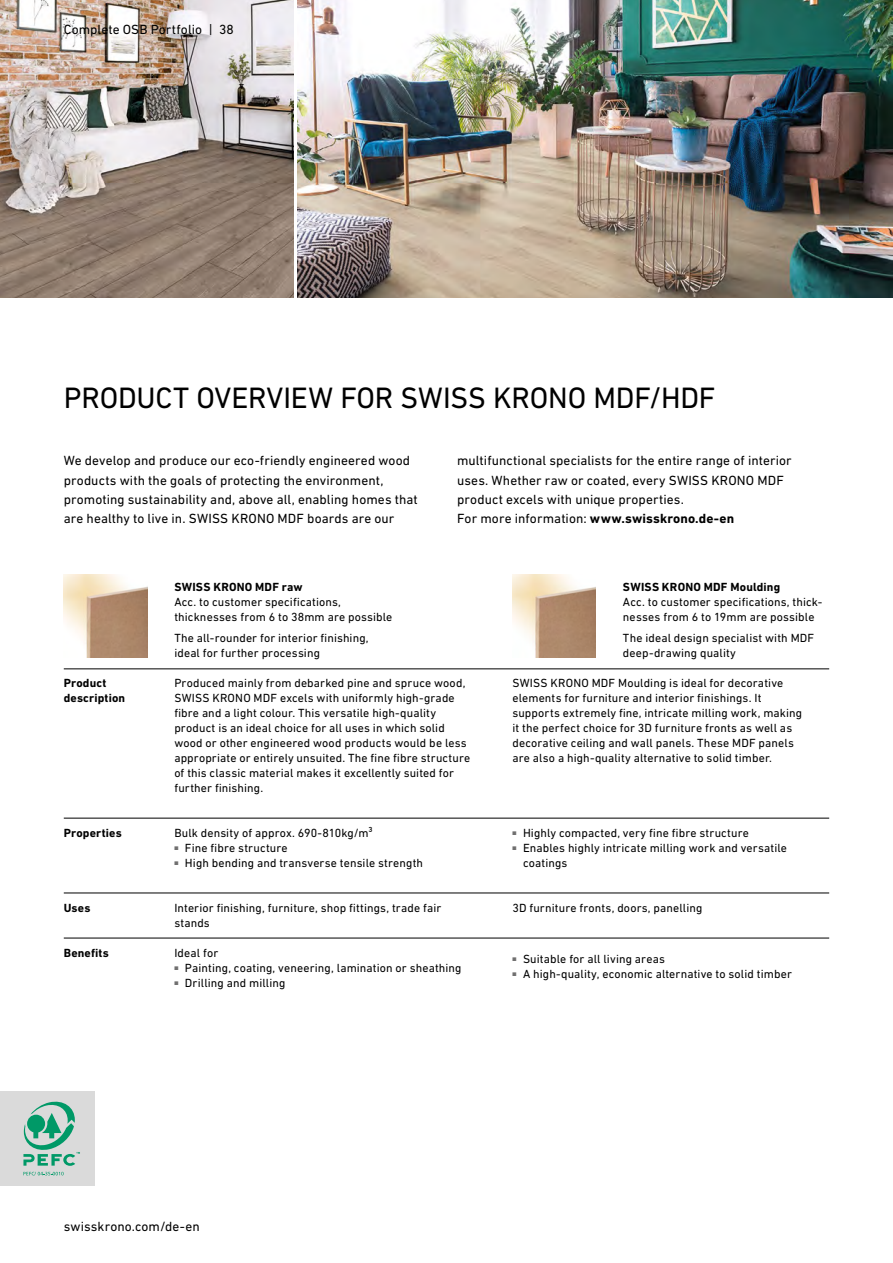
<style>
.page{position:relative;width:893px;height:1263px;background:#fff}
.page>*{position:absolute;margin:0;border:0;box-sizing:border-box;transform-origin:0 0}
.t1{font:30px "DIN Next LT Pro";letter-spacing:-.005em;color:#000}
.t2{font:13.5px/19.2px "DIN Next LT Pro";letter-spacing:.005em;color:#000}
.t3{font:12px/15px "DIN Next LT Pro";letter-spacing:.01em;color:#000}
.t4{font:700 12px/15px "DIN Next LT Pro";letter-spacing:.015em;color:#000}
.s1{font-weight:700}
</style>
<div class="page">
<img style="left:298px;top:0;width:595px;height:298px">
<img style="left:0;top:0;width:293px;height:298px">
<hr style="left:64px;top:668px;width:765px;height:1px;background:#000">
<hr style="left:64px;top:818px;width:765px;height:1px;background:#000">
<hr style="left:64px;top:892px;width:765px;height:1px;background:#000">
<hr style="left:64px;top:938px;width:765px;height:1px;background:#000">
<img style="left:64px;top:574px;width:83px;height:83px">
<img style="left:512px;top:574px;width:84px;height:83px">
<div style="left:0;top:1091px;width:95px;height:95px;background:#dadada"></div>
<svg style="left:23px;top:1101px;width:57px;height:65px"></svg>
<svg style="left:23px;top:1172px;width:41px;height:3px"></svg>
<p class="t2" style="left:64px;top:20px;width:172px">Complete OSB Portfolio | 38</p>
<h1 class="t1" style="left:64px;top:380px;width:653px">PRODUCT OVERVIEW FOR SWISS KRONO MDF/HDF</h1>
<p class="t2" style="left:64px;top:451px;width:356px">We develop and produce our eco-friendly engineered wood products with the goals of protecting the environment, promoting sustainability and, above all, enabling homes that are healthy to live in. SWISS KRONO MDF boards are our</p>
<p class="t2" style="left:457px;top:451px;width:336px">multifunctional specialists for the entire range of interior uses. Whether raw or coated, every SWISS KRONO MDF product excels with unique properties.<br>For more information: <span class="s1">www.swisskrono.de-en</span></p>
<p class="t4" style="left:64px;top:676px;width:63px">Product description</p>
<p class="t4" style="left:64px;top:826px;width:60px">Properties</p>
<p class="t4" style="left:64px;top:901px;width:28px">Uses</p>
<p class="t4" style="left:64px;top:946px;width:47px">Benefits</p>
<p class="t4" style="left:174px;top:579px;width:130px">SWISS KRONO MDF raw</p>
<p class="t3" style="left:174px;top:594px;width:220px">Acc. to customer specifications, thicknesses from 6 to 38mm are possible</p>
<p class="t3" style="left:174px;top:630px;width:196px">The all-rounder for interior finishing, ideal for further processing</p>
<p class="t3" style="left:174px;top:675px;width:297px">Produced mainly from debarked pine and spruce wood, SWISS KRONO MDF excels with uniformly high-grade fibre and a light colour. This versatile high-quality product is an ideal choice for all uses in which solid wood or other engineered wood products would be less appropriate or entirely unsuited. The fine fibre structure of this classic material makes it excellently suited for further finishing.</p>
<p class="t3" style="left:174px;top:825px;width:200px">Bulk density of approx. 690-810kg/m³</p>
<p class="t3" style="left:174px;top:840px;width:115px"><sup>■</sup> Fine fibre structure</p>
<p class="t3" style="left:174px;top:855px;width:250px"><sup>■</sup> High bending and transverse tensile strength</p>
<p class="t3" style="left:174px;top:900px;width:269px">Interior finishing, furniture, shop fittings, trade fair stands</p>
<p class="t3" style="left:174px;top:945px;width:45px">Ideal for</p>
<p class="t3" style="left:174px;top:960px;width:289px"><sup>■</sup> Painting, coating, veneering, lamination or sheathing</p>
<p class="t3" style="left:174px;top:975px;width:113px"><sup>■</sup> Drilling and milling</p>
<p class="t4" style="left:623px;top:579px;width:159px">SWISS KRONO MDF Moulding</p>
<p class="t3" style="left:623px;top:594px;width:201px">Acc. to customer specifications, thick&shy;nesses from 6 to 19mm are possible</p>
<p class="t3" style="left:623px;top:630px;width:193px">The ideal design specialist with MDF deep-drawing quality</p>
<p class="t3" style="left:512px;top:675px;width:291px">SWISS KRONO MDF Moulding is ideal for decorative elements for furniture and interior finishings. It supports extremely fine, intricate milling work, making it the perfect choice for 3D furniture fronts as well as decorative ceiling and wall panels. These MDF panels are also a high-quality alternative to solid timber.</p>
<p class="t3" style="left:512px;top:825px;width:238px"><sup>■</sup> Highly compacted, very fine fibre structure</p>
<p class="t3" style="left:523px;top:840px;width:265px;text-indent:-11px"><sup>■</sup> Enables highly intricate milling work and versatile coatings</p>
<p class="t3" style="left:512px;top:900px;width:192px">3D furniture fronts, doors, panelling</p>
<p class="t3" style="left:512px;top:952px;width:154px"><sup>■</sup> Suitable for all living areas</p>
<p class="t3" style="left:512px;top:967px;width:281px"><sup>■</sup> A high-quality, economic alternative to solid timber</p>
<p class="t2" style="left:64px;top:1216px;width:137px">swisskrono.com/de-en</p>
</div>
